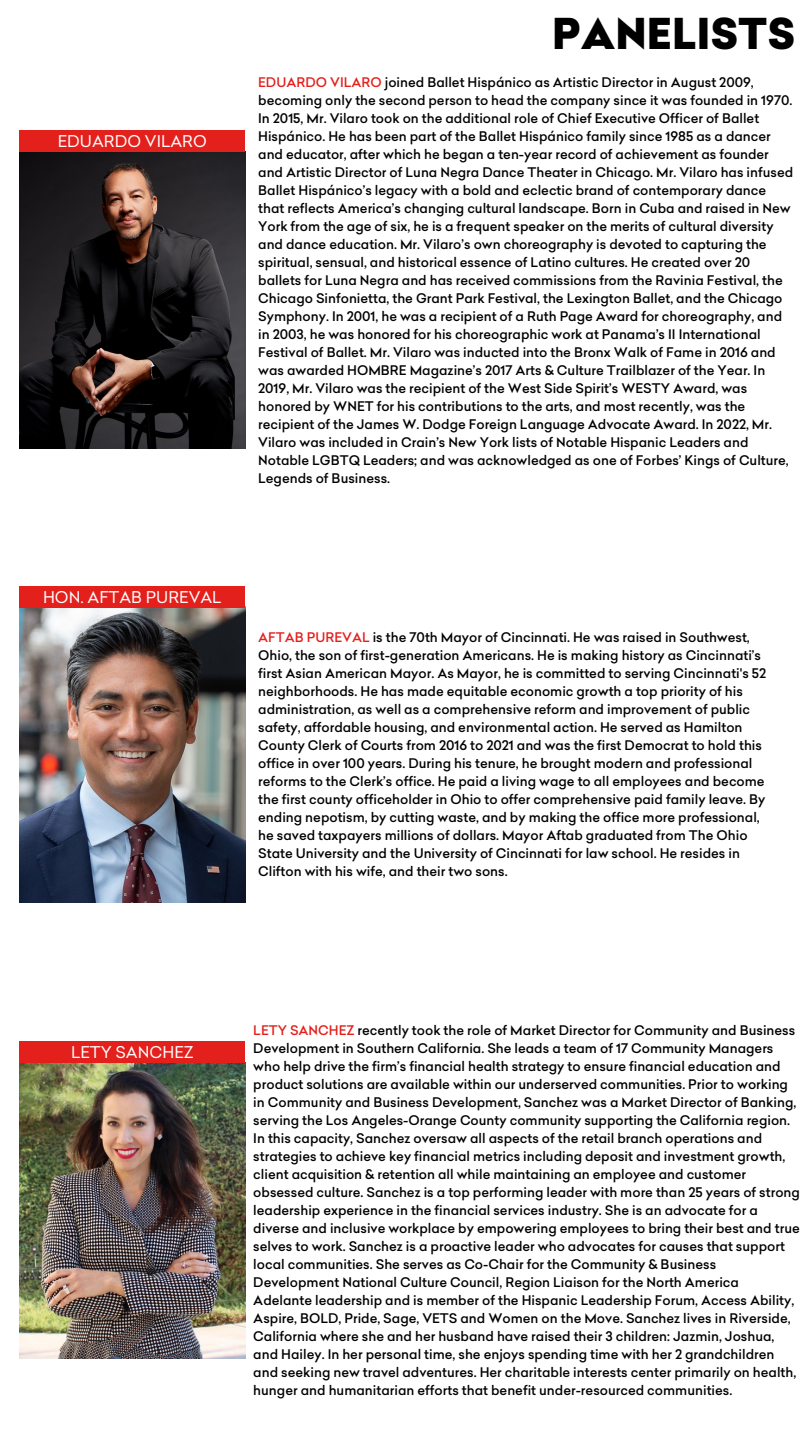
<style>
.page{position:relative;width:810px;height:1440px;background:#fff}
.page>*{position:absolute;margin:0;border:0;box-sizing:border-box;transform-origin:0 0}
.t1{font:900 41.7px "Celias";color:#000}
.t2{font:15.9px "Celias";color:#fff}
.t3{font:500 13px/18px "Celias";color:#000}
.s1{color:#e4201c}
</style>
<div class="page">
<img style="left:19px;top:152px;width:226px;height:296px">
<div style="left:20px;top:130px;width:225px;height:22px;background:#e4201c"></div>
<img style="left:19px;top:1063px;width:226px;height:296px">
<div style="left:20px;top:1041px;width:225px;height:22px;background:#e4201c"></div>
<img style="left:19px;top:607px;width:226px;height:296px">
<div style="left:20px;top:586px;width:225px;height:22px;background:#e4201c"></div>
<p class="t2" style="left:58px;top:131px;width:151px">EDUARDO VILARO</p>
<h1 class="t1" style="left:552px;top:6px;width:245px">PANELISTS</h1>
<p class="t3" style="left:258px;top:73px;width:537px"><span class="s1">EDUARDO VILARO</span> joined Ballet Hispánico as Artistic Director in August 2009, becoming only the second person to head the company since it was founded in 1970.<br>In 2015, Mr. Vilaro took on the additional role of Chief Executive Officer of Ballet Hispánico. He has been part of the Ballet Hispánico family since 1985 as a dancer and educator, after which he began a ten-year record of achievement as founder and Artistic Director of Luna Negra Dance Theater in Chicago. Mr. Vilaro has infused Ballet Hispánico’s legacy with a bold and eclectic brand of contemporary dance that reflects America’s changing cultural landscape. Born in Cuba and raised in New York from the age of six, he is a frequent speaker on the merits of cultural diversity and dance education. Mr. Vilaro’s own choreography is devoted to capturing the spiritual, sensual, and historical essence of Latino cultures. He created over 20 ballets for Luna Negra and has received commissions from the Ravinia Festival, the Chicago Sinfonietta, the Grant Park Festival, the Lexington Ballet, and the Chicago Symphony. In 2001, he was a recipient of a Ruth Page Award for choreography, and in 2003, he was honored for his choreographic work at Panama’s II International Festival of Ballet. Mr. Vilaro was inducted into the Bronx Walk of Fame in 2016 and was awarded HOMBRE Magazine’s 2017 Arts &amp; Culture Trailblazer of the Year. In 2019, Mr. Vilaro was the recipient of the West Side Spirit’s WESTY Award, was honored by WNET for his contributions to the arts, and most recently, was the recipient of the James W. Dodge Foreign Language Advocate Award. In 2022, Mr.<br>Vilaro was included in Crain’s New York lists of Notable Hispanic Leaders and Notable LGBTQ Leaders; and was acknowledged as one of Forbes’ Kings of Culture, Legends of Business.</p>
<p class="t2" style="left:43px;top:587px;width:180px">HON. AFTAB PUREVAL</p>
<p class="t3" style="left:258px;top:629px;width:510px"><span class="s1">AFTAB PUREVAL</span> is the 70th Mayor of Cincinnati. He was raised in Southwest, Ohio, the son of first-generation Americans. He is making history as Cincinnati’s first Asian American Mayor. As Mayor, he is committed to serving Cincinnati's 52 neighborhoods. He has made equitable economic growth a top priority of his administration, as well as a comprehensive reform and improvement of public safety, affordable housing, and environmental action. He served as Hamilton County Clerk of Courts from 2016 to 2021 and was the first Democrat to hold this office in over 100 years. During his tenure, he brought modern and professional reforms to the Clerk’s office. He paid a living wage to all employees and become the first county officeholder in Ohio to offer comprehensive paid family leave. By ending nepotism, by cutting waste, and by making the office more professional, he saved taxpayers millions of dollars. Mayor Aftab graduated from The Ohio State University and the University of Cincinnati for law school. He resides in Clifton with his wife, and their two sons.</p>
<p class="t2" style="left:71px;top:1042px;width:124px">LETY SANCHEZ</p>
<p class="t3" style="left:253px;top:1021px;width:548px"><span class="s1">LETY SANCHEZ</span> recently took the role of Market Director for Community and Business Development in Southern California. She leads a team of 17 Community Managers who help drive the firm’s financial health strategy to ensure financial education and product solutions are available within our underserved communities. Prior to working in Community and Business Development, Sanchez was a Market Director of Banking, serving the Los Angeles-Orange County community supporting the California region.<br>In this capacity, Sanchez oversaw all aspects of the retail branch operations and strategies to achieve key financial metrics including deposit and investment growth, client acquisition &amp; retention all while maintaining an employee and customer obsessed culture. Sanchez is a top performing leader with more than 25 years of strong leadership experience in the financial services industry. She is an advocate for a diverse and inclusive workplace by empowering employees to bring their best and true selves to work. Sanchez is a proactive leader who advocates for causes that support local communities. She serves as Co-Chair for the Community &amp; Business Development National Culture Council, Region Liaison for the North America Adelante leadership and is member of the Hispanic Leadership Forum, Access Ability, Aspire, BOLD, Pride, Sage, VETS and Women on the Move. Sanchez lives in Riverside, California where she and her husband have raised their 3 children: Jazmin, Joshua, and Hailey. In her personal time, she enjoys spending time with her 2 grandchildren and seeking new travel adventures. Her charitable interests center primarily on health, hunger and humanitarian efforts that benefit under-resourced communities.</p>
</div>
